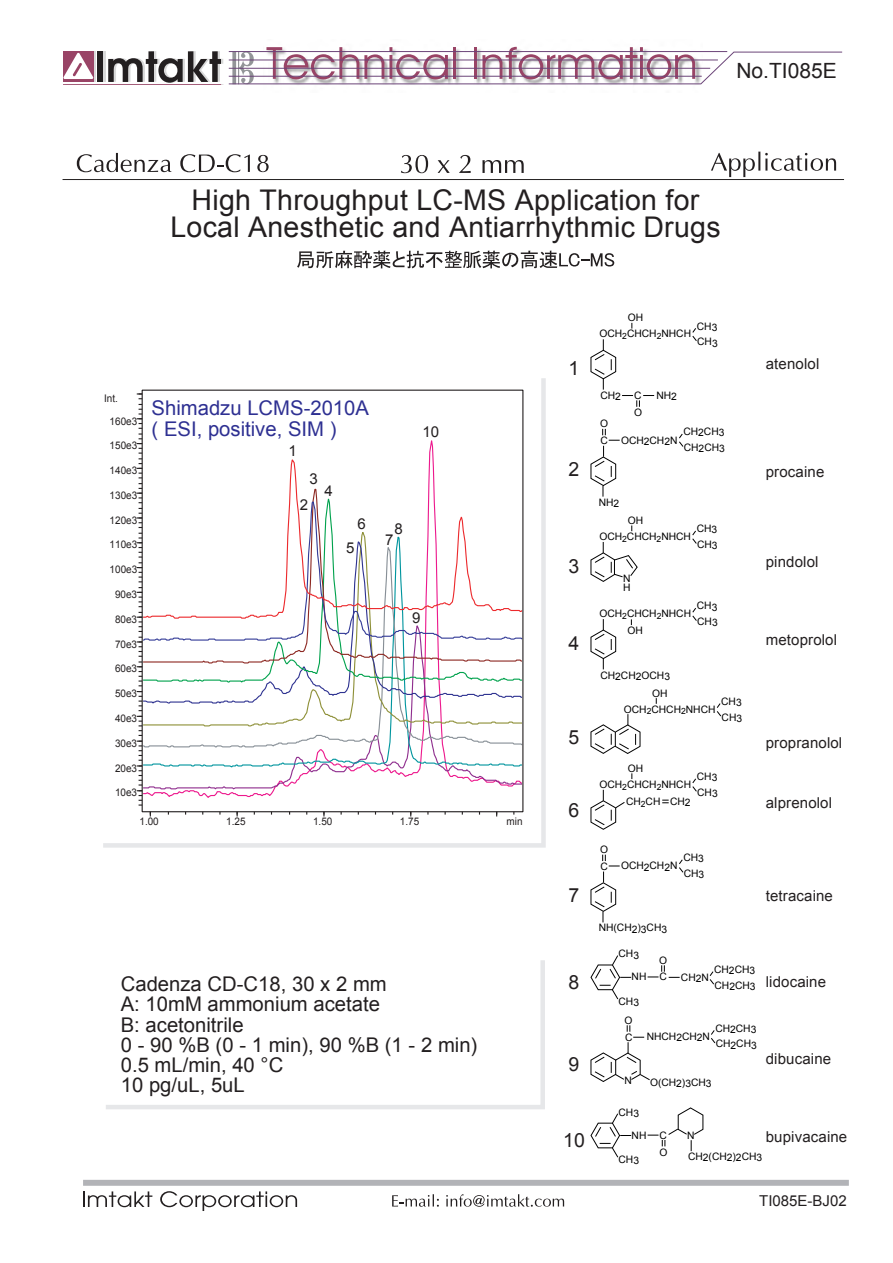
<style>
.page{position:relative;width:893px;height:1263px;background:#fff}
.page>*{position:absolute;margin:0;border:0;box-sizing:border-box;transform-origin:0 0}
.t1{font:28.5px/27px "Arial";letter-spacing:.01em;color:#231f20;text-align:center}
.t2{font:21px "Arial";color:#231f20}
.t3{font:20.25px/20.2px "Arial";color:#231f20}
.t4{font:20.25px/21px "Arial";color:#2e3092}
.t5{font:19.5px "Arial";color:#231f20}
.t6{font:15px "Arial";letter-spacing:.01em;color:#231f20}
.t7{font:10.5px "Arial";color:#231f20;scale:.95 1}
.t8{font:10.2px/15.8px "Arial";color:#000}
</style>
<div class="page">
<svg style="left:103px;top:378px;width:443px;height:470px"></svg>
<svg style="left:106px;top:960px;width:439px;height:149px"></svg>
<svg style="left:77px;top:153px;width:94px;height:19px"></svg>
<svg style="left:180px;top:154px;width:70px;height:18px"></svg>
<svg style="left:257px;top:155px;width:11px;height:17px"></svg>
<svg style="left:711px;top:152px;width:125px;height:25px"></svg>
<svg style="left:137px;top:393px;width:5px;height:413px"></svg>
<svg style="left:144px;top:434px;width:377px;height:365px"></svg>
<svg style="left:144px;top:768px;width:377px;height:22px"></svg>
<svg style="left:144px;top:748px;width:377px;height:20px"></svg>
<svg style="left:144px;top:727px;width:377px;height:21px"></svg>
<svg style="left:144px;top:705px;width:377px;height:22px"></svg>
<svg style="left:144px;top:684px;width:377px;height:21px"></svg>
<svg style="left:144px;top:664px;width:377px;height:20px"></svg>
<svg style="left:144px;top:641px;width:377px;height:23px"></svg>
<svg style="left:144px;top:620px;width:377px;height:21px"></svg>
<svg style="left:144px;top:457px;width:377px;height:163px"></svg>
<svg style="left:401px;top:155px;width:27px;height:18px"></svg>
<svg style="left:437px;top:160px;width:12px;height:13px"></svg>
<svg style="left:459px;top:155px;width:11px;height:18px"></svg>
<svg style="left:482px;top:160px;width:41px;height:13px"></svg>
<svg style="left:679px;top:433px;width:5px;height:14px"></svg>
<svg style="left:590px;top:429px;width:29px;height:68px"></svg>
<svg style="left:679px;top:859px;width:5px;height:14px"></svg>
<svg style="left:590px;top:855px;width:29px;height:67px"></svg>
<svg style="left:590px;top:955px;width:41px;height:45px"></svg>
<svg style="left:647px;top:965px;width:32px;height:13px"></svg>
<svg style="left:709px;top:971px;width:5px;height:14px"></svg>
<svg style="left:711px;top:1030px;width:5px;height:14px"></svg>
<svg style="left:590px;top:1025px;width:60px;height:57px"></svg>
<svg style="left:590px;top:1113px;width:41px;height:45px"></svg>
<svg style="left:647px;top:1107px;width:56px;height:44px"></svg>
<svg style="left:590px;top:714px;width:51px;height:40px"></svg>
<svg style="left:716px;top:703px;width:6px;height:14px"></svg>
<svg style="left:692px;top:328px;width:5px;height:13px"></svg>
<svg style="left:590px;top:339px;width:26px;height:51px"></svg>
<svg style="left:622px;top:395px;width:32px;height:12px"></svg>
<svg style="left:692px;top:608px;width:5px;height:13px"></svg>
<svg style="left:590px;top:619px;width:26px;height:50px"></svg>
<svg style="left:692px;top:778px;width:5px;height:14px"></svg>
<svg style="left:590px;top:790px;width:35px;height:40px"></svg>
<svg style="left:662px;top:800px;width:6px;height:3px"></svg>
<svg style="left:692px;top:530px;width:5px;height:14px"></svg>
<svg style="left:590px;top:542px;width:48px;height:40px"></svg>
<svg style="left:297px;top:251px;width:317px;height:17px"></svg>
<hr style="left:63px;top:179px;width:781px;height:1px;background:#231f20">
<div style="left:83px;top:1180px;width:765px;height:6px;background:#b2b3b7"></div>
<svg style="left:83px;top:1191px;width:69px;height:16px"></svg>
<svg style="left:160px;top:1191px;width:137px;height:20px"></svg>
<svg style="left:392px;top:1194px;width:47px;height:13px"></svg>
<svg style="left:446px;top:1194px;width:118px;height:13px"></svg>
<svg style="left:63px;top:47px;width:779px;height:38px"></svg>
<h2 class="t2" style="left:736px;top:63px;width:102px">No.TI085E</h2>
<h1 class="t1" style="left:170px;top:190px;width:551px">High Throughput LC-MS Application for<br>Local Anesthetic and Antiarrhythmic Drugs</h1>
<p class="t7" style="left:104px;top:394px;width:16px">Int.</p>
<p class="t7" style="left:110px;top:417px;width:31px">160e3</p>
<p class="t7" style="left:110px;top:442px;width:31px">150e3</p>
<p class="t7" style="left:110px;top:467px;width:31px">140e3</p>
<p class="t7" style="left:110px;top:491px;width:31px">130e3</p>
<p class="t7" style="left:110px;top:516px;width:31px">120e3</p>
<p class="t7" style="left:110px;top:541px;width:31px">110e3</p>
<p class="t7" style="left:110px;top:566px;width:31px">100e3</p>
<p class="t7" style="left:115px;top:591px;width:25px">90e3</p>
<p class="t7" style="left:115px;top:615px;width:25px">80e3</p>
<p class="t7" style="left:115px;top:640px;width:25px">70e3</p>
<p class="t7" style="left:115px;top:665px;width:25px">60e3</p>
<p class="t7" style="left:115px;top:690px;width:25px">50e3</p>
<p class="t7" style="left:115px;top:715px;width:25px">40e3</p>
<p class="t7" style="left:115px;top:739px;width:25px">30e3</p>
<h3 class="t4" style="left:152px;top:400px;width:219px">Shimadzu LCMS-2010A ( ESI, positive, SIM )</h3>
<h3 class="t6" style="left:288px;top:445px;width:10px">1</h3>
<h3 class="t6" style="left:309px;top:473px;width:10px">3</h3>
<h3 class="t6" style="left:324px;top:485px;width:10px">4</h3>
<h3 class="t6" style="left:300px;top:499px;width:10px">2</h3>
<h3 class="t6" style="left:357px;top:518px;width:10px">6</h3>
<h3 class="t6" style="left:346px;top:542px;width:10px">5</h3>
<h3 class="t6" style="left:422px;top:426px;width:18px">10</h3>
<h3 class="t6" style="left:394px;top:523px;width:10px">8</h3>
<h3 class="t6" style="left:385px;top:534px;width:10px">7</h3>
<h3 class="t6" style="left:412px;top:612px;width:10px">9</h3>
<p class="t8" style="left:628px;top:311px;width:17px">OH</p>
<p class="t8" style="left:696px;top:319px;width:22px">CH3<br>CH3</p>
<p class="t8" style="left:599px;top:327px;width:93px">OCH<sub>2</sub>CHCH<sub>2</sub>NHCH</p>
<h3 class="t5" style="left:568px;top:361px;width:12px">1</h3>
<h3 class="t6" style="left:765px;top:359px;width:55px">atenolol</h3>
<p class="t8" style="left:600px;top:388px;width:22px">CH2</p>
<p class="t8" style="left:634px;top:389px;width:9px">C</p>
<p class="t8" style="left:656px;top:388px;width:22px">NH2</p>
<p class="t8" style="left:634px;top:405px;width:9px">O</p>
<p class="t8" style="left:600px;top:416px;width:9px;line-height:17px">O<br>C</p>
<p class="t8" style="left:621px;top:433px;width:58px">OCH2CH2N</p>
<p class="t8" style="left:683px;top:425px;width:43px">CH2CH3<br>CH2CH3</p>
<h3 class="t5" style="left:568px;top:462px;width:12px">2</h3>
<h3 class="t6" style="left:765px;top:466px;width:60px">procaine</h3>
<p class="t8" style="left:598px;top:495px;width:22px">NH2</p>
<p class="t8" style="left:627px;top:513px;width:17px">OH</p>
<p class="t8" style="left:696px;top:522px;width:22px">CH3<br>CH3</p>
<p class="t8" style="left:599px;top:530px;width:93px">OCH<sub>2</sub>CHCH<sub>2</sub>NHCH</p>
<h3 class="t5" style="left:568px;top:559px;width:12px">3</h3>
<p class="t8" style="left:623px;top:575px;width:9px;line-height:9px">N<br>H</p>
<h3 class="t6" style="left:765px;top:556px;width:54px">pindolol</h3>
<h3 class="t5" style="left:568px;top:636px;width:12px">4</h3>
<p class="t8" style="left:627px;top:607px;width:65px;line-height:16.4px;text-indent:-28px">OCH<sub>2</sub>CHCH<sub>2</sub>NHCH<br>OH</p>
<p class="t8" style="left:696px;top:599px;width:22px">CH3<br>CH3</p>
<h3 class="t6" style="left:765px;top:634px;width:73px">metoprolol</h3>
<p class="t8" style="left:600px;top:668px;width:71px">CH2CH2OCH3</p>
<p class="t8" style="left:652px;top:686px;width:17px">OH</p>
<p class="t8" style="left:721px;top:694px;width:22px">CH3<br>CH3</p>
<p class="t8" style="left:624px;top:702px;width:93px">OCH<sub>2</sub>CHCH<sub>2</sub>NHCH</p>
<h3 class="t5" style="left:568px;top:730px;width:12px">5</h3>
<h3 class="t6" style="left:765px;top:738px;width:78px">propranolol</h3>
<p class="t7" style="left:115px;top:764px;width:25px">20e3</p>
<p class="t7" style="left:115px;top:789px;width:25px">10e3</p>
<p class="t7" style="left:139px;top:818px;width:22px">1.00</p>
<p class="t7" style="left:226px;top:818px;width:22px">1.25</p>
<p class="t7" style="left:313px;top:818px;width:22px">1.50</p>
<p class="t7" style="left:400px;top:818px;width:22px">1.75</p>
<p class="t7" style="left:506px;top:818px;width:18px">min</p>
<h3 class="t3" style="left:121px;top:976px;width:358px">Cadenza CD-C18, 30 x 2 mm<br>A: 10mM ammonium acetate<br>B: acetonitrile<br>0 - 90 %B (0 - 1 min), 90 %B (1 - 2 min)<br>0.5 mL/min, 40 °C<br>10 pg/uL, 5uL</h3>
<h3 class="t5" style="left:568px;top:803px;width:12px">6</h3>
<p class="t8" style="left:628px;top:761px;width:17px">OH</p>
<p class="t8" style="left:696px;top:770px;width:22px">CH3<br>CH3</p>
<p class="t8" style="left:599px;top:777px;width:93px">OCH<sub>2</sub>CHCH<sub>2</sub>NHCH</p>
<p class="t8" style="left:626px;top:795px;width:66px">CH<sub>2</sub>CH CH2</p>
<h3 class="t6" style="left:765px;top:797px;width:68px">alprenolol</h3>
<p class="t8" style="left:600px;top:842px;width:9px;line-height:17px">O<br>C</p>
<p class="t8" style="left:621px;top:859px;width:58px">OCH2CH2N</p>
<p class="t8" style="left:683px;top:851px;width:22px">CH3<br>CH3</p>
<h3 class="t5" style="left:568px;top:888px;width:12px">7</h3>
<h3 class="t6" style="left:765px;top:890px;width:69px">tetracaine</h3>
<p class="t8" style="left:598px;top:921px;width:70px">NH(CH2)3CH3</p>
<h3 class="t5" style="left:568px;top:975px;width:12px">8</h3>
<p class="t8" style="left:618px;top:947px;width:22px">CH3</p>
<p class="t8" style="left:618px;top:994px;width:22px">CH3</p>
<p class="t8" style="left:659px;top:953px;width:9px">O</p>
<p class="t8" style="left:631px;top:970px;width:16px">NH</p>
<p class="t8" style="left:659px;top:970px;width:9px">C</p>
<p class="t8" style="left:714px;top:962px;width:43px">CH2CH3<br>CH2CH3</p>
<p class="t8" style="left:681px;top:970px;width:29px">CH2N</p>
<h3 class="t6" style="left:765px;top:976px;width:62px">lidocaine</h3>
<h3 class="t5" style="left:568px;top:1057px;width:12px">9</h3>
<p class="t8" style="left:624px;top:1013px;width:9px;line-height:17px">O<br>C</p>
<p class="t8" style="left:624px;top:1074px;width:9px">N</p>
<p class="t8" style="left:650px;top:1075px;width:63px">O(CH2)3CH3</p>
<p class="t8" style="left:646px;top:1030px;width:65px">NHCH2CH2N</p>
<p class="t8" style="left:715px;top:1021px;width:43px">CH2CH3<br>CH2CH3</p>
<h3 class="t6" style="left:765px;top:1053px;width:67px">dibucaine</h3>
<h3 class="t5" style="left:563px;top:1133px;width:23px">10</h3>
<p class="t8" style="left:618px;top:1105px;width:22px">CH3</p>
<p class="t8" style="left:618px;top:1152px;width:22px">CH3</p>
<p class="t8" style="left:631px;top:1128px;width:16px">NH</p>
<p class="t8" style="left:659px;top:1128px;width:9px">C</p>
<p class="t8" style="left:659px;top:1145px;width:9px">O</p>
<p class="t8" style="left:687px;top:1129px;width:9px">N</p>
<h3 class="t6" style="left:765px;top:1131px;width:83px">bupivacaine</h3>
<p class="t8" style="left:688px;top:1150px;width:76px">CH2(CH2)2CH3</p>
<h3 class="t6" style="left:759px;top:1195px;width:89px">TI085E-BJ02</h3>
</div>
